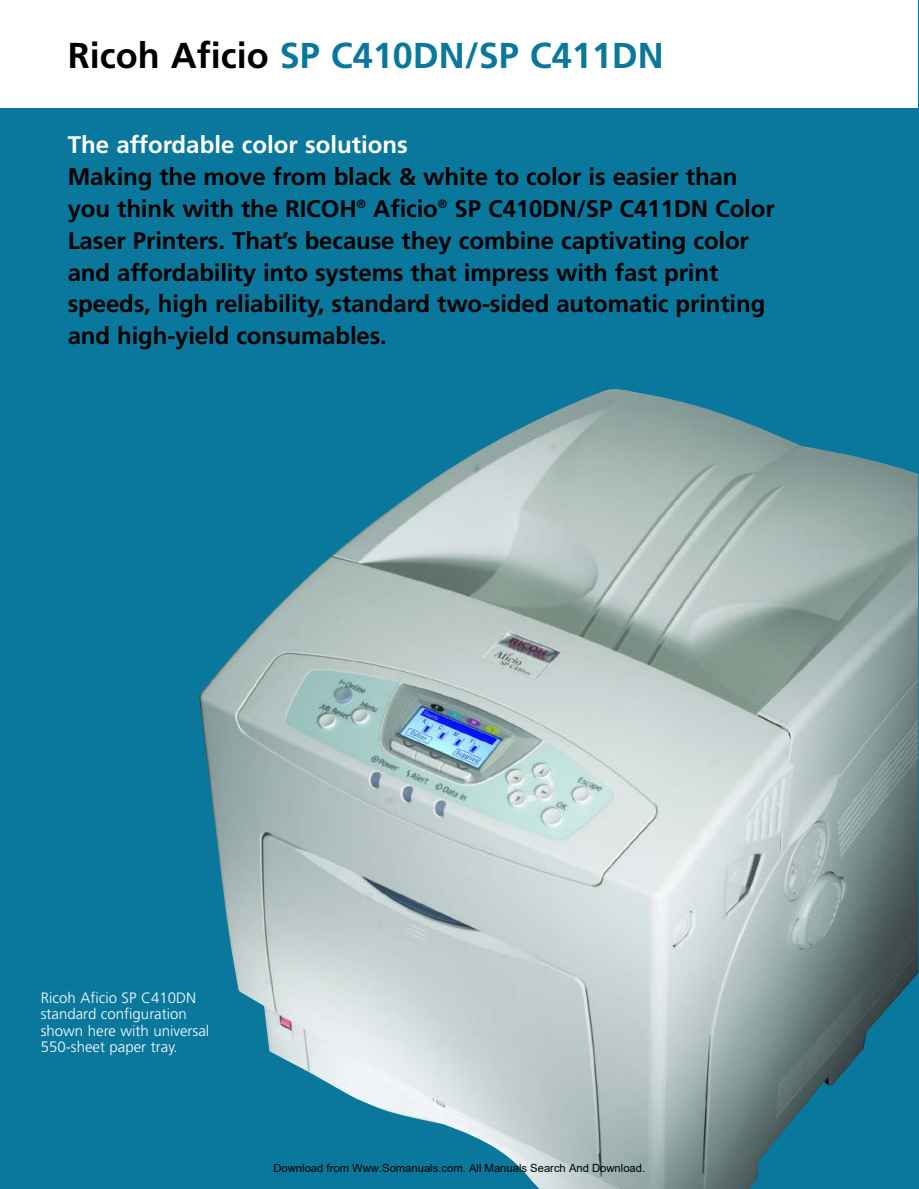
<style>
.page{position:relative;width:919px;height:1189px;background:#fff}
.page>*{position:absolute;margin:0;border:0;box-sizing:border-box;transform-origin:0 0}
.t1{font:700 36px "Frutiger";color:#0a789c}
.t2{font:700 24px/31.8px "Frutiger";letter-spacing:-.005em;color:#000}
.t3{font:700 24px "Frutiger";color:#fff}
.t4{font:300 15px/16.5px "Frutiger";color:#fff}
.t5{font:11.25px "Arial";color:#000}
.s1{color:#000}
</style>
<div class="page">
<div style="left:0;top:108px;width:918px;height:1081px;background:#0a789c"></div>
<hr style="left:918px;top:0;width:1px;height:108px;background:#0a789c">
<img style="left:199px;top:389px;width:719px;height:800px">
<h1 class="t1" style="left:68px;top:41px;width:597px"><span class="s1">Ricoh Aficio</span> SP C410DN/SP C411DN</h1>
<p class="t3" style="left:68px;top:135px;width:341px">The affordable color solutions</p>
<p class="t2" style="left:68px;top:163px;width:708px">Making the move from black &amp; white to color is easier than you think with the RICOH<sup>®</sup> Aficio<sup>®</sup> SP C410DN/SP C411DN Color Laser Printers. That’s because they combine captivating color and affordability into systems that impress with fast print speeds, high reliability, standard two-sided automatic printing and high-yield consumables.</p>
<p class="t4" style="left:41px;top:990px;width:170px">Ricoh Aficio SP C410DN standard configuration shown here with universal<br>550-sheet paper tray.</p>
<p class="t5" style="left:273px;top:1161px;width:373px">Download from Www.Somanuals.com. All Manuals Search And Download.</p>
</div>
